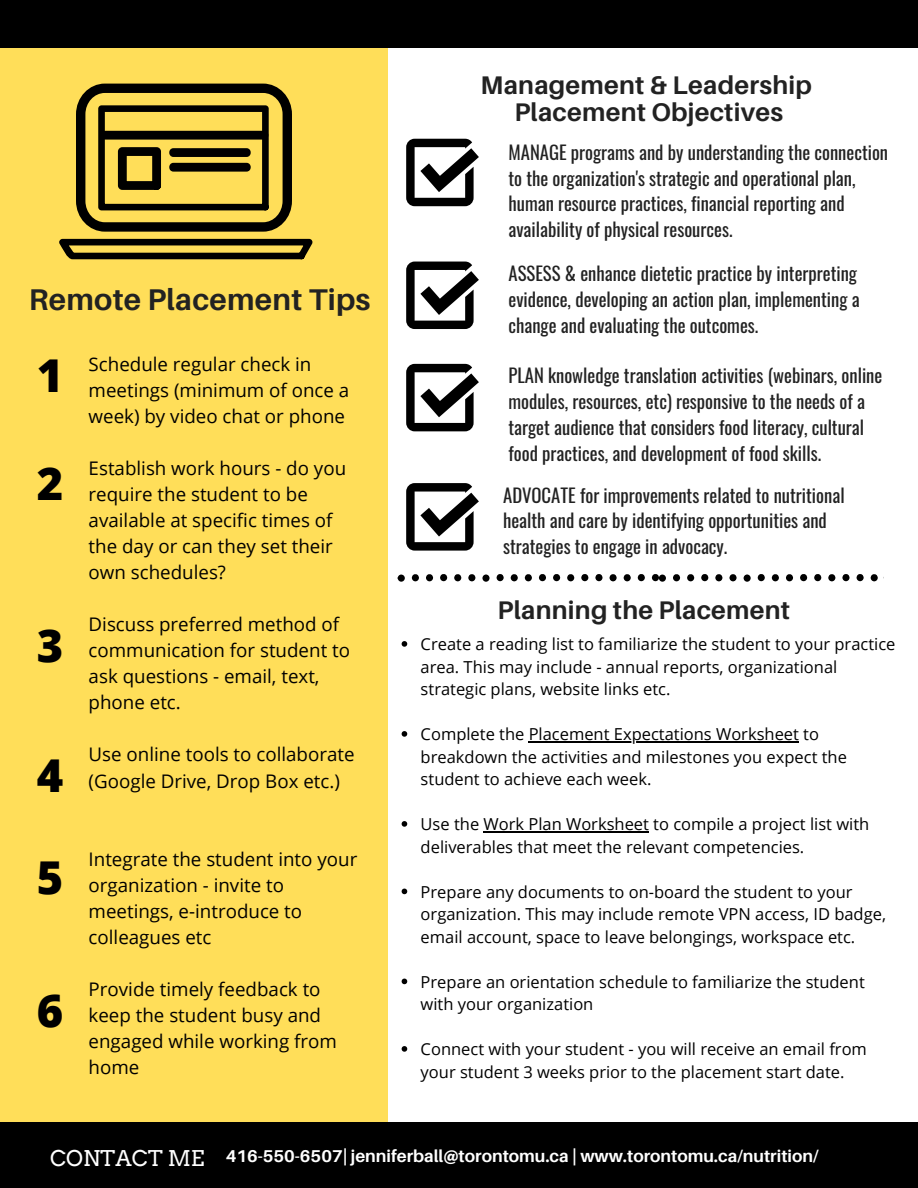
<style>
.page{position:relative;width:918px;height:1188px;background:#fff}
.page>*{position:absolute;margin:0;border:0;box-sizing:border-box;transform-origin:0 0}
.t1{font:800 45.3px "Open Sans";color:#000}
.t2{font:700 30px "Aileron";letter-spacing:.01em;color:#222}
.t3{font:700 25.5px/27px "Aileron";letter-spacing:.01em;color:#222;text-align:center}
.t4{font:21.75px "Arvo";color:#fff}
.t5{font:18.75px/25.8px "Oswald";color:#222}
.t6{font:18.75px/26.1px "Open Sans";color:#000}
.t7{font:700 17.1px "Aileron";color:#fff}
.t8{font:16.5px/22.5px "Open Sans";color:#000}
</style>
<div class="page">
<div style="left:0;top:13px;width:388px;height:1175px;background:#ffde59"></div>
<svg style="left:398px;top:574px;width:486px;height:8px"></svg>
<div style="left:0;top:0;width:918px;height:47px;background:#000"></div>
<div style="left:0;top:1123px;width:918px;height:65px;background:#000"></div>
<svg style="left:59px;top:239px;width:254px;height:21px"></svg>
<svg style="left:76px;top:84px;width:216px;height:148px"></svg>
<svg style="left:406px;top:139px;width:73px;height:67px"></svg>
<svg style="left:406px;top:262px;width:73px;height:67px"></svg>
<svg style="left:406px;top:364px;width:73px;height:67px"></svg>
<svg style="left:406px;top:483px;width:73px;height:68px"></svg>
<svg style="left:402px;top:641px;width:5px;height:6px"></svg>
<svg style="left:402px;top:731px;width:5px;height:6px"></svg>
<hr style="left:529px;top:741px;width:270px;height:1px;background:#000">
<svg style="left:402px;top:821px;width:5px;height:6px"></svg>
<hr style="left:484px;top:831px;width:165px;height:1px;background:#000">
<svg style="left:402px;top:889px;width:5px;height:5px"></svg>
<svg style="left:402px;top:979px;width:5px;height:5px"></svg>
<svg style="left:402px;top:1046px;width:5px;height:6px"></svg>
<h2 class="t2" style="left:29px;top:280px;width:343px">Remote Placement Tips</h2>
<h1 class="t1" style="left:37px;top:343px;width:28px">1</h1>
<h1 class="t1" style="left:37px;top:451px;width:28px">2</h1>
<h1 class="t1" style="left:37px;top:614px;width:28px">3</h1>
<h1 class="t1" style="left:37px;top:744px;width:28px">4</h1>
<h1 class="t1" style="left:37px;top:845px;width:28px">5</h1>
<h1 class="t1" style="left:37px;top:978px;width:28px">6</h1>
<p class="t6" style="left:89px;top:351px;width:262px">Schedule regular check in meetings (minimum of once a week) by video chat or phone</p>
<p class="t6" style="left:89px;top:455px;width:259px">Establish work hours - do you require the student to be available at specific times of the day or can they set their own schedules?</p>
<p class="t6" style="left:89px;top:611px;width:263px">Discuss preferred method of communication for student to ask questions - email, text, phone etc.</p>
<p class="t6" style="left:89px;top:741px;width:267px">Use online tools to collaborate (Google Drive, Drop Box etc.)</p>
<p class="t6" style="left:89px;top:845px;width:270px">Integrate the student into your organization - invite to meetings, e-introduce to colleagues etc</p>
<p class="t6" style="left:89px;top:975px;width:250px">Provide timely feedback to keep the student busy and engaged while working from home</p>
<h3 class="t3" style="left:481px;top:71px;width:333px">Management &amp; Leadership<br>Placement Objectives</h3>
<p class="t5" style="left:508px;top:138px;width:381px">MANAGE programs and by understanding the connection to the organization's strategic and operational plan, human resource practices, financial reporting and availability of physical resources.</p>
<p class="t5" style="left:508px;top:260px;width:353px">ASSESS &amp; enhance dietetic practice by interpreting evidence, developing an action plan, implementing a change and evaluating the outcomes.</p>
<p class="t5" style="left:508px;top:362px;width:375px">PLAN knowledge translation activities (webinars, online modules, resources, etc) responsive to the needs of a target audience that considers food literacy, cultural food practices, and development of food skills.</p>
<p class="t5" style="left:503px;top:481px;width:343px">ADVOCATE for improvements related to nutritional health and care by identifying opportunities and strategies to engage in advocacy.</p>
<h3 class="t3" style="left:498px;top:596px;width:294px">Planning the Placement</h3>
<p class="t8" style="left:421px;top:632px;width:476px">Create a reading list to familiarize the student to your practice area. This may include - annual reports, organizational strategic plans, website links etc.</p>
<p class="t8" style="left:421px;top:722px;width:428px">Complete the Placement Expectations Worksheet to breakdown the activities and milestones you expect the student to achieve each week.</p>
<p class="t8" style="left:421px;top:812px;width:450px">Use the Work Plan Worksheet to compile a project list with deliverables that meet the relevant competencies.</p>
<p class="t8" style="left:421px;top:880px;width:467px">Prepare any documents to on-board the student to your organization. This may include remote VPN access, ID badge, email account, space to leave belongings, workspace etc.</p>
<p class="t8" style="left:421px;top:970px;width:446px">Prepare an orientation schedule to familiarize the student with your organization</p>
<p class="t8" style="left:421px;top:1037px;width:448px">Connect with your student - you will receive an email from your student 3 weeks prior to the placement start date.</p>
<h3 class="t4" style="left:50px;top:1145px;width:156px">CONTACT ME</h3>
<p class="t7" style="left:226px;top:1145px;width:594px">416-550-6507| jenniferball@torontomu.ca | www.torontomu.ca/nutrition/</p>
</div>
